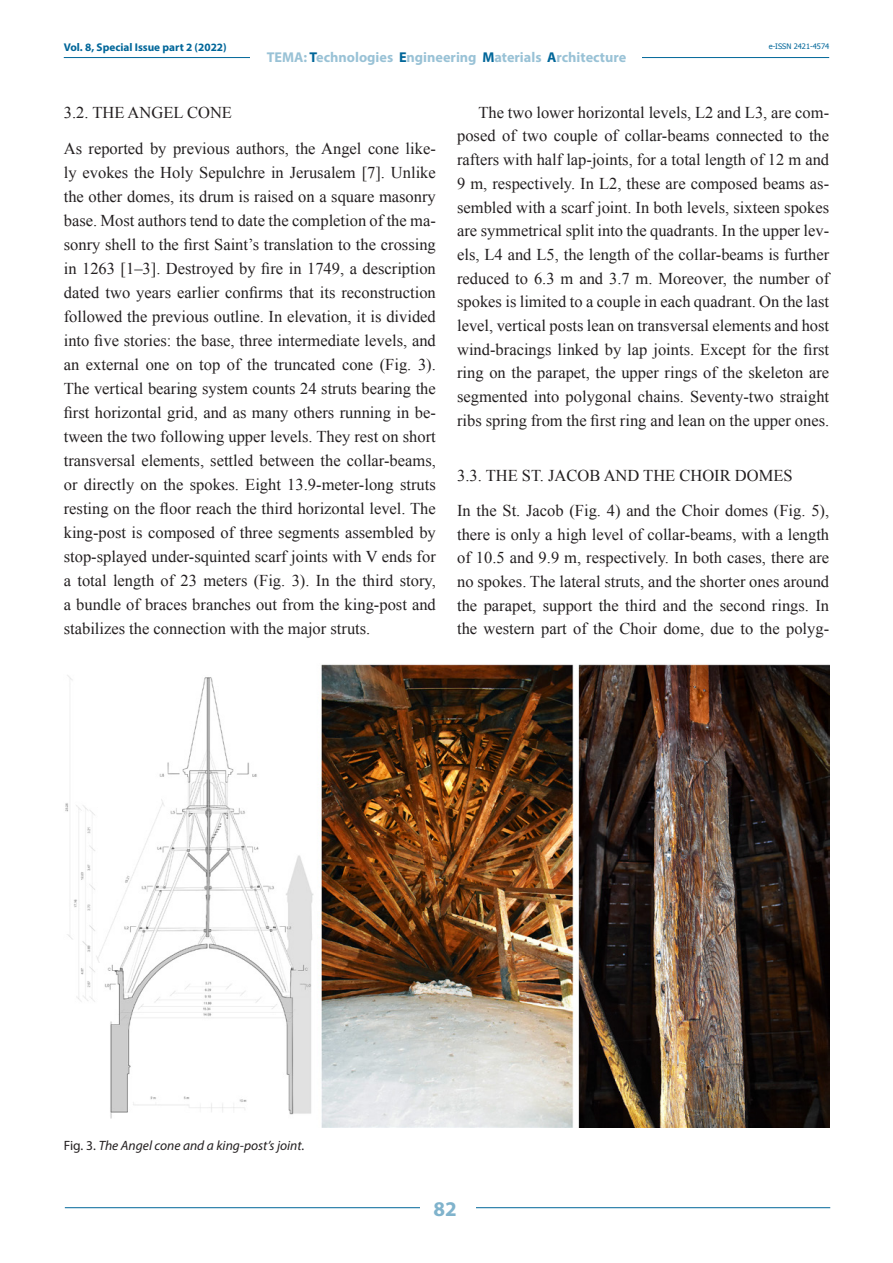
<style>
.page{position:relative;width:893px;height:1263px;background:#fff}
.page>*{position:absolute;margin:0;border:0;box-sizing:border-box;transform-origin:0 0}
.t1{font:700 21px "Myriad Pro";color:#80b3cc}
.TESTO_noRIENTRO{font:16.5px/24px "Times New Roman";color:#231f20;text-align:justify}
.TESTO{font:16.5px/23.7px "Times New Roman";color:#231f20;text-align:justify}
.TITOLO_2_Livello{font:16.5px "Times New Roman";color:#231f20}
.t2{font:700 14.25px "Myriad Pro";color:#99c2d6}
.DIDASCALIA{font:italic 13.5px "Myriad Pro";color:#231f20}
.t3{font:700 11.25px "Myriad Pro";color:#069}
.t4{font:7.5px "Tahoma";color:#069}
.s1{color:#069}
.s2{font-style:normal}
</style>
<div class="page">
<hr style="left:64px;top:57px;width:765px;height:1px;background:#069">
<div style="left:251px;top:48px;width:391px;height:17px;background:#fff"></div>
<hr style="left:65px;top:1207px;width:765px;height:1px;background:#069">
<div style="left:420px;top:1195px;width:55px;height:25px;background:#fff"></div>
<img style="left:65px;top:664px;width:764px;height:463px">
<p class="t3" style="left:64px;top:40px;width:164px">Vol. 8, Special Issue part 2 (2022)</p>
<p class="t2" style="left:267px;top:48px;width:361px">TEMA: <span class="s1">T</span>echnologies <span class="s1">E</span>ngineering <span class="s1">M</span>aterials <span class="s1">A</span>rchitecture</p>
<p class="t4" style="left:769px;top:41px;width:62px">e-ISSN 2421-4574</p>
<p class="TITOLO_2_Livello" style="left:64px;top:101px;width:170px">3.2. THE ANGEL CONE</p>
<p class="TESTO_noRIENTRO" style="left:64px;top:136px;width:374px">As reported by previous authors, the Angel cone like&shy;ly evokes the Holy Sepulchre in Jerusalem [7]. Unlike the other domes, its drum is raised on a square masonry base. Most authors tend to date the completion of the ma&shy;sonry shell to the first Saint’s translation to the crossing in 1263 [1–3]. Destroyed by fire in 1749, a description dated two years earlier confirms that its reconstruction followed the previous outline. In elevation, it is divided into five stories: the base, three intermediate levels, and an external one on top of the truncated cone (Fig. 3).<br>The vertical bearing system counts 24 struts bearing the first horizontal grid, and as many others running in be&shy;tween the two following upper levels. They rest on short transversal elements, settled between the collar-beams, or directly on the spokes. Eight 13.9-meter-long struts resting on the floor reach the third horizontal level. The king-post is composed of three segments assembled by stop-splayed under-squinted scarf joints with V ends for a total length of 23 meters (Fig. 3). In the third story, a bundle of braces branches out from the king-post and stabilizes the connection with the major struts.</p>
<p class="TESTO" style="left:457px;top:100px;width:374px;text-indent:21px">The two lower horizontal levels, L2 and L3, are com&shy;posed of two couple of collar-beams connected to the rafters with half lap-joints, for a total length of 12 m and 9 m, respectively. In L2, these are composed beams as&shy;sembled with a scarf joint. In both levels, sixteen spokes are symmetrical split into the quadrants. In the upper lev&shy;els, L4 and L5, the length of the collar-beams is further reduced to 6.3 m and 3.7 m. Moreover, the number of spokes is limited to a couple in each quadrant. On the last level, vertical posts lean on transversal elements and host wind-bracings linked by lap joints. Except for the first ring on the parapet, the upper rings of the skeleton are segmented into polygonal chains. Seventy-two straight ribs spring from the first ring and lean on the upper ones.</p>
<p class="TITOLO_2_Livello" style="left:457px;top:464px;width:337px">3.3. THE ST. JACOB AND THE CHOIR DOMES</p>
<p class="TESTO_noRIENTRO" style="left:457px;top:498px;width:374px">In the St. Jacob (Fig. 4) and the Choir domes (Fig. 5), there is only a high level of collar-beams, with a length of 10.5 and 9.9 m, respectively. In both cases, there are no spokes. The lateral struts, and the shorter ones around the parapet, support the third and the second rings. In the western part of the Choir dome, due to the polyg-</p>
<p class="DIDASCALIA" style="left:64px;top:1137px;width:242px"><span class="s2">Fig. 3.</span> The Angel cone and a king-post’s joint.</p>
<p class="t1" style="left:434px;top:1195px;width:25px">82</p>
</div>
